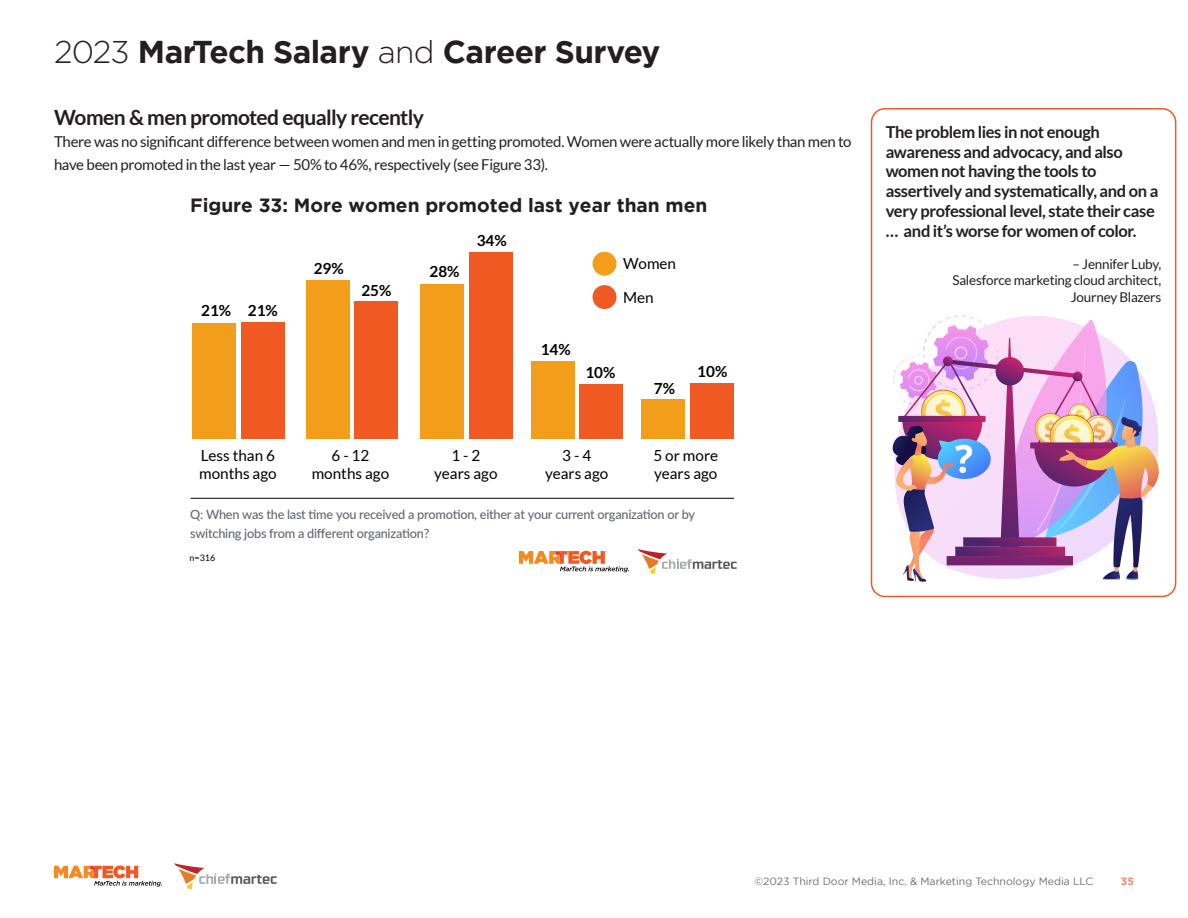
<style>
.page{position:relative;width:1188px;height:918px;background:#fff}
.page>*{position:absolute;margin:0;border:0;box-sizing:border-box;transform-origin:0 0}
.t1{font:700 31.5px "Gotham";letter-spacing:-.02em;color:#231f20}
.t2{font:700 21px "Lato";letter-spacing:-.03em;color:#231f20}
.t3{font:700 19.05px "Gotham";color:#231f20}
.t4{font:700 16.5px/19.8px "Lato";letter-spacing:-.025em;color:#231f20}
.t5{font:15.3px/18.3px "Lato";color:#000}
.t6{font:700 15.3px "Lato";color:#000}
.t7{font:15px/22.5px "Lato";letter-spacing:-.02em;color:#231f20}
.t8{font:13.5px/16.2px "Lato";letter-spacing:-.02em;color:#231f20;text-align:right}
.t9{font:500 12.75px/19px "Lato";letter-spacing:-.02em;color:#64686e}
.t10{font:10.5px "Gotham";color:#6c6d70}
.t11{font:700 10.5px "Gotham";color:#f58b64}
.t12{font:8.85px "Lato";color:#000}
.s1{font-weight:300}
</style>
<div class="page">
<svg style="left:54px;top:866px;width:108px;height:21px"></svg>
<svg style="left:174px;top:863px;width:103px;height:26px"></svg>
<svg style="left:519px;top:551px;width:110px;height:21px"></svg>
<svg style="left:637px;top:549px;width:100px;height:25px"></svg>
<div style="left:593px;top:252px;width:23px;height:24px;background:#f39e1a;border-radius:50%"></div>
<div style="left:593px;top:285px;width:23px;height:24px;background:#f05a22;border-radius:50%"></div>
<div style="left:690px;top:383px;width:43px;height:55px;background:#f05a22"></div>
<div style="left:642px;top:399px;width:43px;height:39px;background:#f39e1a"></div>
<div style="left:580px;top:384px;width:43px;height:54px;background:#f05a22"></div>
<div style="left:531px;top:361px;width:44px;height:77px;background:#f39e1a"></div>
<div style="left:469px;top:252px;width:43px;height:186px;background:#f05a22"></div>
<div style="left:420px;top:284px;width:44px;height:154px;background:#f39e1a"></div>
<div style="left:355px;top:301px;width:43px;height:137px;background:#f05a22"></div>
<div style="left:306px;top:280px;width:44px;height:158px;background:#f39e1a"></div>
<div style="left:241px;top:322px;width:43px;height:116px;background:#f05a22"></div>
<div style="left:192px;top:323px;width:44px;height:115px;background:#f39e1a"></div>
<hr style="left:191px;top:498px;width:543px;height:1px;background:#000">
<div style="left:871px;top:108px;width:305px;height:489px;border:2px solid #f05a22;border-radius:14px"></div>
<svg style="left:892px;top:315px;width:267px;height:267px"></svg>
<h1 class="t1" style="left:54px;top:34px;width:608px"><span class="s1">2023</span> MarTech Salary <span class="s1">and</span> Career Survey</h1>
<p class="t2" style="left:54px;top:105px;width:371px">Women &amp; men promoted equally recently</p>
<p class="t7" style="left:54px;top:131px;width:799px">There was no significant difference between women and men in getting promoted. Women were actually more likely than men to have been promoted in the last year — 50% to 46%, respectively (see Figure 33).</p>
<p class="t3" style="left:190px;top:194px;width:519px">Figure 33: More women promoted last year than men</p>
<p class="t6" style="left:201px;top:302px;width:32px">21%</p>
<p class="t6" style="left:248px;top:302px;width:32px">21%</p>
<p class="t6" style="left:314px;top:260px;width:32px">29%</p>
<p class="t6" style="left:361px;top:281px;width:32px">25%</p>
<p class="t6" style="left:477px;top:232px;width:32px">34%</p>
<p class="t6" style="left:430px;top:263px;width:32px">28%</p>
<p class="t5" style="left:623px;top:247px;width:54px;line-height:33.6px">Women<br>Men</p>
<p class="t6" style="left:541px;top:341px;width:32px">14%</p>
<p class="t6" style="left:585px;top:364px;width:32px">10%</p>
<p class="t6" style="left:697px;top:362px;width:32px">10%</p>
<p class="t6" style="left:654px;top:380px;width:23px">7%</p>
<p class="t5" style="left:199px;top:446px;width:79px">Less than 6 months ago</p>
<p class="t5" style="left:312px;top:446px;width:79px;text-align:center">6 - 12 months ago</p>
<p class="t5" style="left:434px;top:446px;width:65px;text-align:center">1 - 2 years ago</p>
<p class="t5" style="left:545px;top:446px;width:65px;text-align:center">3 - 4 years ago</p>
<p class="t5" style="left:653px;top:446px;width:66px">5 or more years ago</p>
<p class="t9" style="left:190px;top:504px;width:507px">Q: When was the last time you received a promotion, either at your current organization or by switching jobs from a different organization?</p>
<p class="t12" style="left:190px;top:553px;width:27px">n=316</p>
<p class="t4" style="left:886px;top:122px;width:274px">The problem lies in not enough awareness and advocacy, and also women not having the tools to assertively and systematically, and on a very professional level, state their case … and it’s worse for women of color.</p>
<p class="t8" style="left:952px;top:256px;width:211px">– Jennifer Luby,<br>Salesforce marketing cloud architect,<br>Journey Blazers</p>
<p class="t10" style="left:754px;top:876px;width:340px">©2023 Third Door Media, Inc. &amp; Marketing Technology Media LLC</p>
<p class="t11" style="left:1121px;top:875px;width:15px">35</p>
</div>
